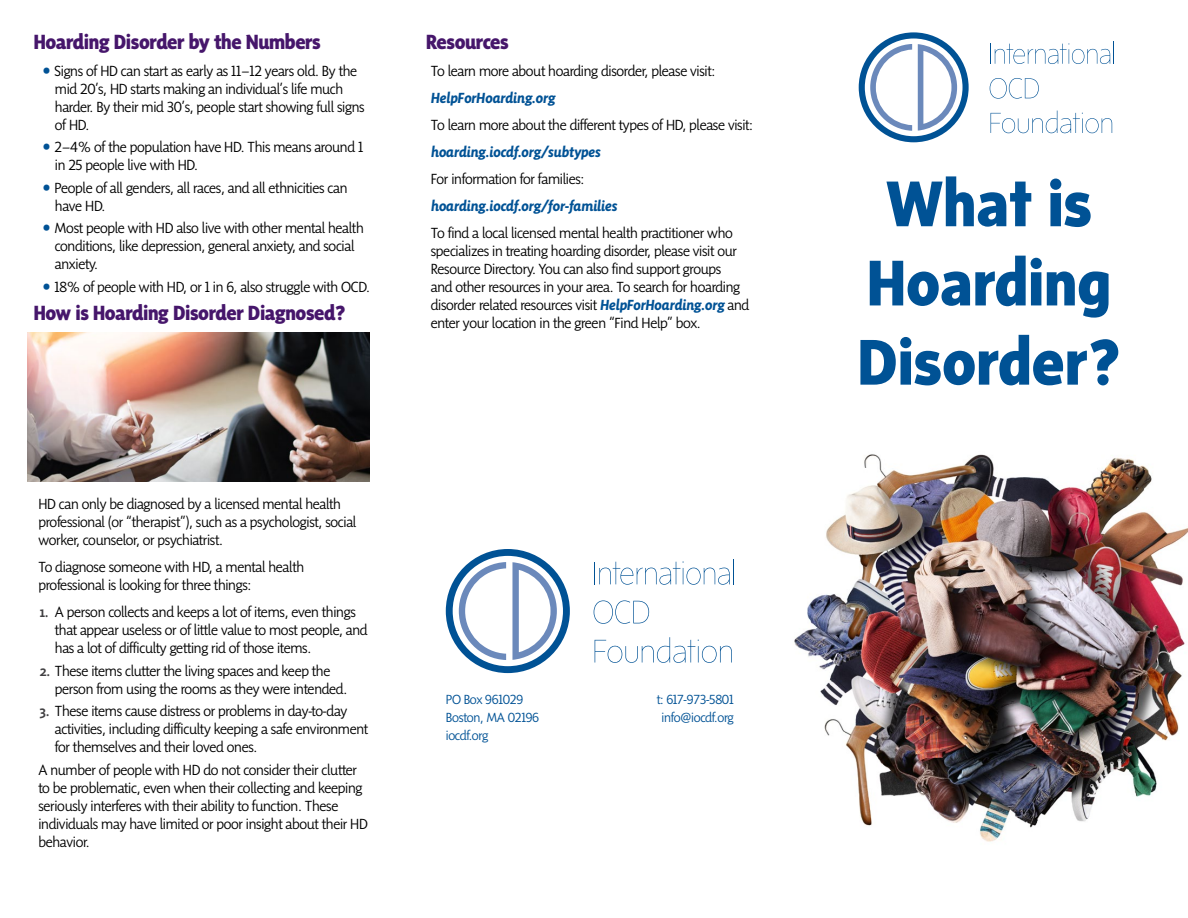
<style>
.page{position:relative;width:1188px;height:918px;background:#fff}
.page>*{position:absolute;margin:0;border:0;box-sizing:border-box;transform-origin:0 0}
.t1{font:800 66px/79.2px "Sense";color:#005295;text-align:center}
.t2{font:800 21px "Sensibility";letter-spacing:-.02em;color:#46166b}
.t3{font:300 15px/18px "Sensibility";letter-spacing:-.02em;color:#000}
.t4{font:italic 700 15px "Sensibility";letter-spacing:-.01em;color:#005295}
.t5{font:300 13.5px/18px "Sensibility";letter-spacing:-.02em;color:#005295}
.s1{font-family:"Sense";font-weight:500;font-size:21px;color:#005295}
.s2{font-weight:700;font-style:italic;color:#005295}
.s3{font-weight:500;color:#414042}
</style>
<div class="page">
<img style="left:794px;top:454px;width:394px;height:388px">
<svg style="left:859px;top:32px;width:110px;height:110px"></svg>
<svg style="left:994px;top:41px;width:120px;height:23px"></svg>
<svg style="left:990px;top:78px;width:49px;height:21px"></svg>
<svg style="left:991px;top:111px;width:121px;height:22px"></svg>
<svg style="left:446px;top:549px;width:124px;height:124px"></svg>
<svg style="left:599px;top:559px;width:135px;height:26px"></svg>
<svg style="left:594px;top:600px;width:55px;height:24px"></svg>
<svg style="left:595px;top:637px;width:137px;height:26px"></svg>
<img style="left:28px;top:332px;width:342px;height:150px">
<h2 class="t2" style="left:34px;top:29px;width:289px">Hoarding Disorder by the Numbers</h2>
<p class="t3" style="left:55px;top:61px;width:311px;text-indent:-12px"><span class="s1">•</span> Signs of HD can start as early as 11–12 years old. By the mid 20’s, HD starts making an individual’s life much harder. By their mid 30’s, people start showing full signs of HD.</p>
<p class="t3" style="left:55px;top:138px;width:310px;text-indent:-12px"><span class="s1">•</span> 2–4% of the population have HD. This means around 1 in 25 people live with HD.</p>
<p class="t3" style="left:55px;top:178px;width:294px;text-indent:-12px"><span class="s1">•</span> People of all genders, all races, and all ethnicities can have HD.</p>
<p class="t3" style="left:55px;top:219px;width:310px;text-indent:-12px"><span class="s1">•</span> Most people with HD also live with other mental health conditions, like depression, general anxiety, and social anxiety.</p>
<p class="t3" style="left:43px;top:277px;width:328px"><span class="s1">•</span> 18% of people with HD, or 1 in 6, also struggle with OCD.</p>
<h2 class="t2" style="left:34px;top:301px;width:313px">How is Hoarding Disorder Diagnosed?</h2>
<h2 class="t2" style="left:426px;top:29px;width:84px">Resources</h2>
<p class="t3" style="left:431px;top:61px;width:286px">To learn more about hoarding disorder, please visit:</p>
<p class="t4" style="left:431px;top:89px;width:126px">HelpForHoarding.org</p>
<p class="t3" style="left:431px;top:115px;width:324px">To learn more about the different types of HD, please visit:</p>
<p class="t4" style="left:431px;top:143px;width:171px">hoarding.iocdf.org/subtypes</p>
<p class="t3" style="left:431px;top:169px;width:155px">For information for families:</p>
<p class="t4" style="left:431px;top:197px;width:188px">hoarding.iocdf.org/for-families</p>
<p class="t3" style="left:431px;top:223px;width:320px">To find a local licensed mental health practitioner who specializes in treating hoarding disorder, please visit our Resource Directory. You can also find support groups<br>and other resources in your area. To search for hoarding disorder related resources visit <span class="s2">HelpForHoarding.org</span> and enter your location in the green “Find Help” box.</p>
<p class="t3" style="left:38px;top:495px;width:320px">HD can only be diagnosed by a licensed mental health professional (or “therapist”), such as a psychologist, social worker, counselor, or psychiatrist.</p>
<p class="t3" style="left:38px;top:558px;width:267px">To diagnose someone with HD, a mental health professional is looking for three things:</p>
<p class="t3" style="left:55px;top:603px;width:314px;text-indent:-15px"><span class="s3">1.</span> A person collects and keeps a lot of items, even things that appear useless or of little value to most people, and has a lot of difficulty getting rid of those items.</p>
<p class="t3" style="left:55px;top:661px;width:294px;text-indent:-15px"><span class="s3">2.</span> These items clutter the living spaces and keep the person from using the rooms as they were intended.</p>
<p class="t3" style="left:55px;top:702px;width:315px;text-indent:-15px"><span class="s3">3.</span> These items cause distress or problems in day-to-day activities, including difficulty keeping a safe environment for themselves and their loved ones.</p>
<p class="t3" style="left:38px;top:760px;width:331px">A number of people with HD do not consider their clutter to be problematic, even when their collecting and keeping seriously interferes with their ability to function. These individuals may have limited or poor insight about their HD behavior.</p>
<p class="t5" style="left:446px;top:690px;width:95px">PO Box 961029<br>Boston, MA 02196 iocdf.org</p>
<p class="t5" style="left:657px;top:690px;width:79px;text-align:center">t: 617-973-5801 info@iocdf.org</p>
<h1 class="t1" style="left:858px;top:163px;width:264px">What is<br>Hoarding<br>Disorder?</h1>
</div>
